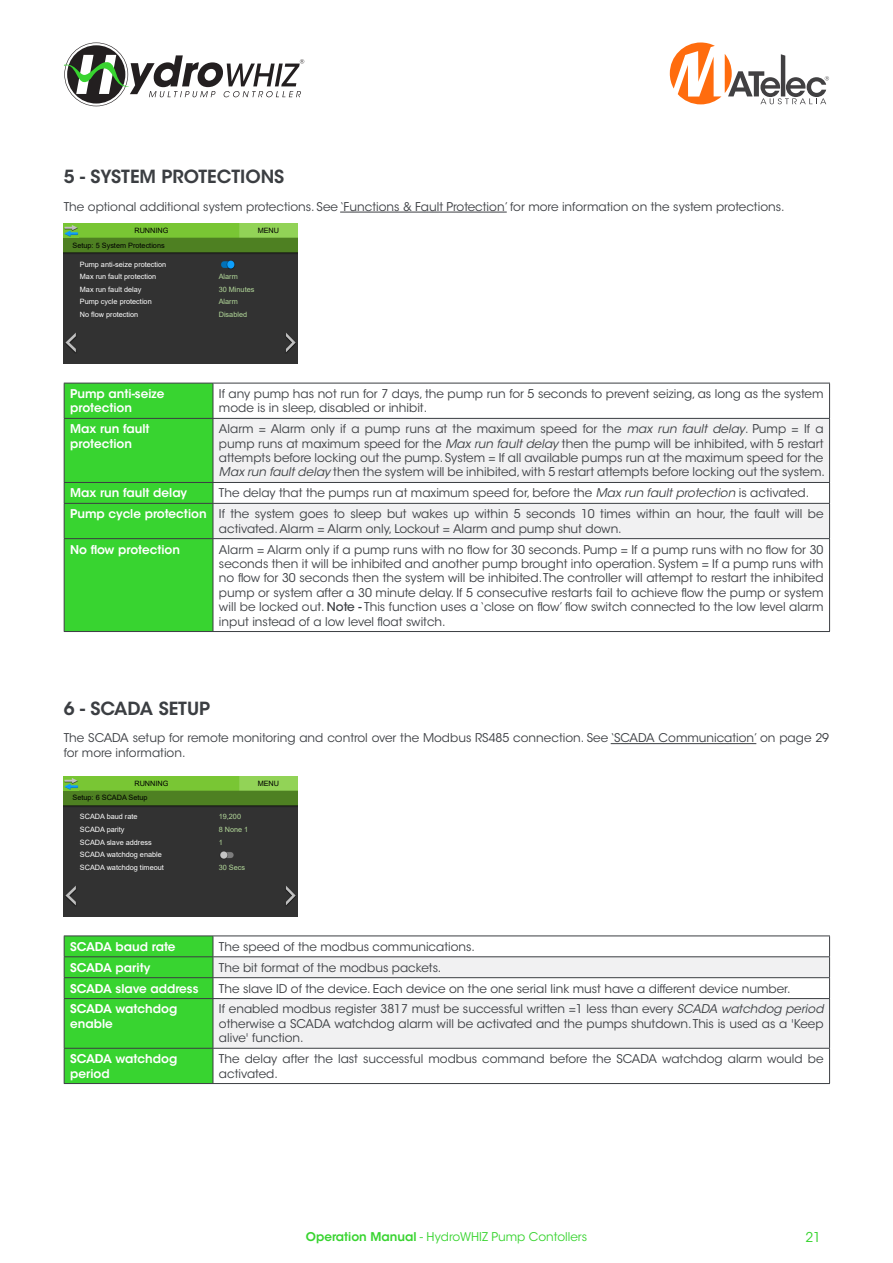
<style>
.page{position:relative;width:893px;height:1263px;background:#fff}
.page>*{position:absolute;margin:0;border:0;box-sizing:border-box;transform-origin:0 0}
.t1{font:600 18px "ITC Avant Garde Std";color:#3b3e42}
.t2{font:13.5px "ITC Avant Garde Std";color:#38d430}
.t3{font:12px/14.4px "ITC Avant Garde Std";color:#3b3e42}
.t4{font:600 12px/14.4px "ITC Avant Garde Std";color:#fff}
.t5{font:12px "ITC Avant Garde Std";color:#38d430}
.t6{font:7.35px/12.6px "Arial";color:#fff}
.t7{font:7.35px "Arial";color:#000}
.t8{font:7.35px/12.6px "Arial";color:#b3d89a}
.s1{font-style:italic}
.s2{font-weight:600;color:#fff}
.s3{font-weight:500}
.s4{font-weight:600}
</style>
<div class="page">
<svg style="left:670px;top:43px;width:159px;height:61px"></svg>
<svg style="left:64px;top:43px;width:240px;height:63px"></svg>
<hr style="left:340px;top:212px;width:167px;height:1px;background:#3b3e42">
<img style="left:64px;top:223px;width:234px;height:141px">
<img style="left:64px;top:223px;width:14px;height:15px">
<img style="left:64px;top:331px;width:14px;height:22px">
<img style="left:283px;top:331px;width:15px;height:22px">
<img style="left:219px;top:260px;width:18px;height:9px">
<hr style="left:611px;top:743px;width:145px;height:1px;background:#3b3e42">
<img style="left:64px;top:776px;width:234px;height:140px">
<img style="left:64px;top:776px;width:14px;height:15px">
<img style="left:64px;top:884px;width:14px;height:22px">
<img style="left:283px;top:884px;width:15px;height:22px">
<img style="left:219px;top:851px;width:18px;height:9px">
<div style="left:213px;top:418px;width:617px;height:64px;background:#f1f1f2"></div>
<div style="left:213px;top:503px;width:617px;height:36px;background:#f1f1f2"></div>
<hr style="left:213px;top:383px;width:617px;height:1px;background:#3b3e42">
<hr style="left:829px;top:383px;width:1px;height:35px;background:#3b3e42">
<hr style="left:213px;top:418px;width:617px;height:1px;background:#3b3e42">
<hr style="left:829px;top:419px;width:1px;height:63px;background:#3b3e42">
<hr style="left:213px;top:482px;width:617px;height:1px;background:#3b3e42">
<div style="left:64px;top:383px;width:150px;height:248px;background:#38d430"></div>
<svg style="left:829px;top:483px;width:1px;height:20px"></svg>
<hr style="left:64px;top:503px;width:149px;height:1px;background:#3b3e42">
<hr style="left:64px;top:504px;width:1px;height:34px;background:#3b3e42">
<hr style="left:213px;top:503px;width:617px;height:1px;background:#3b3e42">
<hr style="left:213px;top:504px;width:1px;height:34px;background:#3b3e42">
<hr style="left:829px;top:504px;width:1px;height:34px;background:#3b3e42">
<hr style="left:64px;top:538px;width:149px;height:1px;background:#3b3e42">
<hr style="left:64px;top:539px;width:1px;height:92px;background:#3b3e42">
<hr style="left:213px;top:538px;width:617px;height:1px;background:#3b3e42">
<hr style="left:213px;top:539px;width:1px;height:92px;background:#3b3e42">
<hr style="left:829px;top:539px;width:1px;height:92px;background:#3b3e42">
<hr style="left:64px;top:631px;width:149px;height:1px;background:#3b3e42">
<hr style="left:213px;top:631px;width:617px;height:1px;background:#3b3e42">
<svg style="left:214px;top:957px;width:615px;height:91px;fill:#f1f1f2"></svg>
<hr style="left:64px;top:935px;width:149px;height:1px;background:#3b3e42">
<hr style="left:213px;top:935px;width:617px;height:1px;background:#3b3e42">
<hr style="left:213px;top:956px;width:617px;height:1px;background:#3b3e42">
<hr style="left:213px;top:977px;width:617px;height:1px;background:#3b3e42">
<div style="left:64px;top:936px;width:150px;height:147px;background:#38d430"></div>
<svg style="left:829px;top:936px;width:1px;height:62px"></svg>
<hr style="left:64px;top:998px;width:149px;height:1px;background:#3b3e42">
<hr style="left:64px;top:999px;width:1px;height:49px;background:#3b3e42">
<hr style="left:213px;top:998px;width:617px;height:1px;background:#3b3e42">
<hr style="left:213px;top:999px;width:1px;height:49px;background:#3b3e42">
<hr style="left:829px;top:999px;width:1px;height:49px;background:#3b3e42">
<hr style="left:64px;top:1048px;width:149px;height:1px;background:#3b3e42">
<hr style="left:64px;top:1049px;width:1px;height:34px;background:#3b3e42">
<hr style="left:213px;top:1048px;width:617px;height:1px;background:#3b3e42">
<hr style="left:213px;top:1049px;width:1px;height:34px;background:#3b3e42">
<hr style="left:829px;top:1049px;width:1px;height:34px;background:#3b3e42">
<hr style="left:64px;top:1083px;width:149px;height:1px;background:#3b3e42">
<hr style="left:213px;top:1083px;width:617px;height:1px;background:#3b3e42">
<h1 class="t1" style="left:64px;top:165px;width:222px">5 - SYSTEM PROTECTIONS</h1>
<p class="t3" style="left:64px;top:199px;width:722px">The optional additional system protections. See ‘Functions &amp; Fault Protection’ for more information on the system protections.</p>
<p class="t7" style="left:134px;top:225px;width:36px">RUNNING</p>
<p class="t7" style="left:258px;top:225px;width:23px">MENU</p>
<p class="t6" style="left:80px;top:258px;width:88px">Pump anti-seize protection<br>Max run fault protection<br>Max run fault delay<br>Pump cycle protection<br>No flow protection</p>
<p class="t7" style="left:73px;top:240px;width:94px">Setup: 5 System Protections</p>
<p class="t8" style="left:219px;top:270px;width:37px">Alarm<br>30 Minutes<br>Alarm<br>Disabled</p>
<p class="t4" style="left:70px;top:386px;width:96px">Pump anti-seize protection</p>
<p class="t3" style="left:219px;top:387px;width:606px">If any pump has not run for 7 days, the pump run for 5 seconds to prevent seizing, as long as the system mode is in sleep, disabled or inhibit.</p>
<p class="t4" style="left:70px;top:422px;width:81px">Max run fault protection</p>
<p class="t3" style="left:219px;top:422px;width:608px">Alarm = Alarm only if a pump runs at the maximum speed for the <span class="s1">max run fault delay</span>. Pump = If a pump runs at maximum speed for the <span class="s1">Max run fault delay</span> then the pump will be inhibited, with 5 restart attempts before locking out the pump. System = If all available pumps run at the maximum speed for the <span class="s1">Max run fault delay</span> then the system will be inhibited, with 5 restart attempts before locking out the system.</p>
<p class="t4" style="left:70px;top:486px;width:118px">Max run fault delay</p>
<p class="t3" style="left:70px;top:483px;width:755px;line-height:20.9px;text-indent:149px">The delay that the pumps run at maximum speed for, before the <span class="s1">Max run fault protection</span> is activated.<br><span class="s2">Pump cycle protection</span> If the system goes to sleep but wakes up within 5 seconds 10 times within an hour, the fault will be</p>
<p class="t3" style="left:219px;top:521px;width:404px">activated. Alarm = Alarm only, Lockout = Alarm and pump shut down.</p>
<p class="t4" style="left:70px;top:542px;width:111px">No flow protection</p>
<p class="t3" style="left:219px;top:542px;width:606px;text-align:justify">Alarm = Alarm only if a pump runs with no flow for 30 seconds. Pump = If a pump runs with no flow for 30 seconds then it will be inhibited and another pump brought into operation. System = If a pump runs with no flow for 30 seconds then the system will be inhibited. The controller will attempt to restart the inhibited pump or system after a 30 minute delay. If 5 consecutive restarts fail to achieve flow the pump or system will be locked out. <span class="s3">Note -</span> This function uses a ‘close on flow’ flow switch connected to the low level alarm input instead of a low level float switch.</p>
<h1 class="t1" style="left:64px;top:697px;width:148px">6 - SCADA SETUP</h1>
<p class="t3" style="left:64px;top:731px;width:767px">The SCADA setup for remote monitoring and control over the Modbus RS485 connection. See ‘SCADA Communication’ on page 29 for more information.</p>
<p class="t7" style="left:134px;top:778px;width:36px">RUNNING</p>
<p class="t7" style="left:258px;top:778px;width:23px">MENU</p>
<p class="t6" style="left:80px;top:810px;width:86px">SCADA baud rate<br>SCADA parity<br>SCADA slave address<br>SCADA watchdog enable<br>SCADA watchdog timeout</p>
<p class="t7" style="left:73px;top:793px;width:77px">Setup: 6 SCADA Setup</p>
<p class="t8" style="left:219px;top:810px;width:31px">19,200<br>8 None 1<br>1</p>
<p class="t8" style="left:219px;top:861px;width:28px">30 Secs</p>
<p class="t4" style="left:70px;top:939px;width:107px">SCADA baud rate</p>
<p class="t3" style="left:219px;top:939px;width:257px">The speed of the modbus communications.</p>
<p class="t4" style="left:70px;top:960px;width:82px">SCADA parity</p>
<p class="t3" style="left:219px;top:960px;width:224px">The bit format of the modbus packets.</p>
<p class="t4" style="left:70px;top:981px;width:130px">SCADA slave address</p>
<p class="t3" style="left:219px;top:981px;width:573px">The slave ID of the device. Each device on the one serial link must have a different device number.</p>
<p class="t4" style="left:70px;top:1002px;width:109px">SCADA watchdog enable</p>
<p class="t3" style="left:219px;top:1002px;width:606px;text-align:justify">If enabled modbus register 3817 must be successful written =1 less than every <span class="s1">SCADA watchdog period </span>otherwise a SCADA watchdog alarm will be activated and the pumps shutdown. This is used as a 'Keep alive' function.</p>
<p class="t4" style="left:70px;top:1051px;width:109px">SCADA watchdog period</p>
<p class="t3" style="left:219px;top:1052px;width:606px">The delay after the last successful modbus command before the SCADA watchdog alarm would be activated.</p>
<p class="t5" style="left:306px;top:1229px;width:283px"><span class="s4">Operation Manual</span> - HydroWHIZ Pump Contollers</p>
<p class="t2" style="left:805px;top:1229px;width:17px">21</p>
</div>
